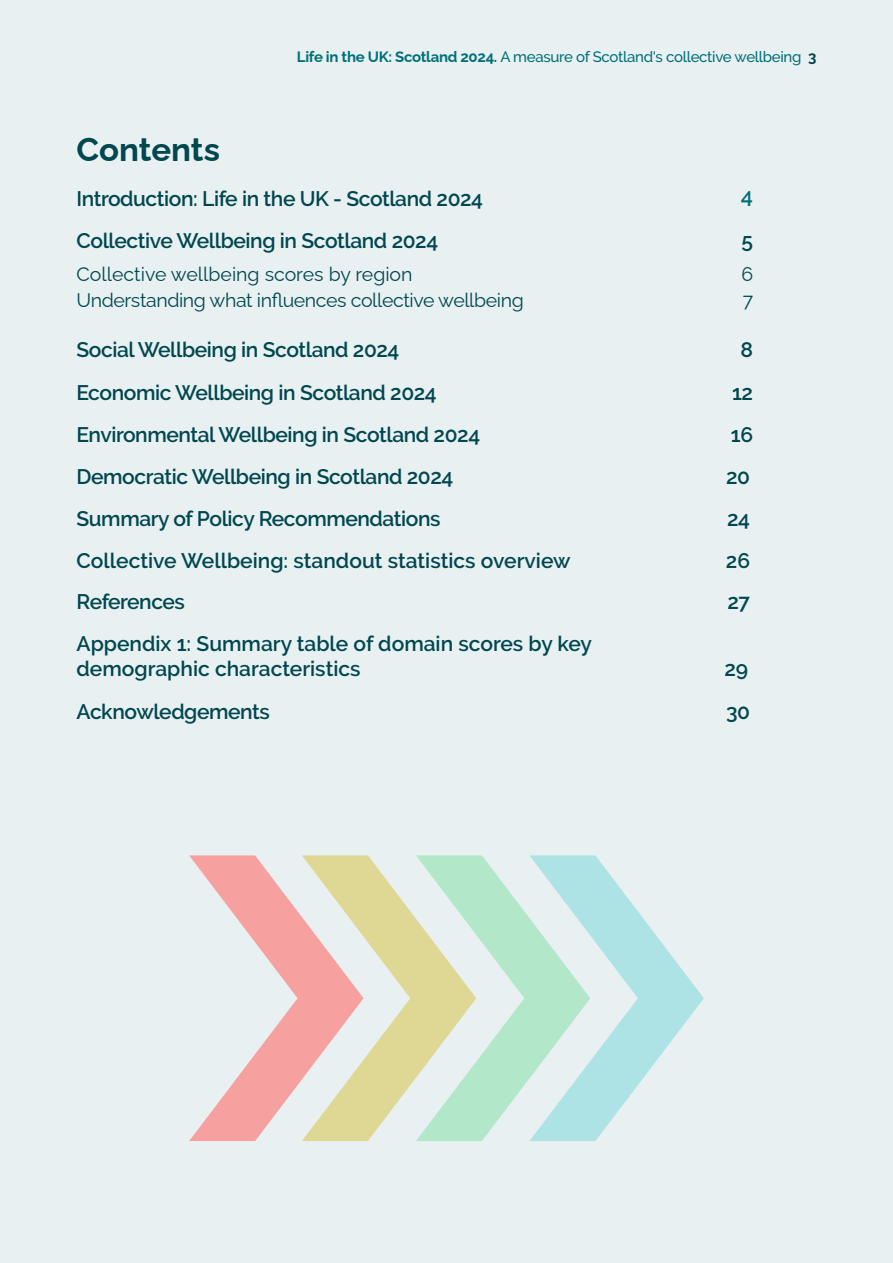
<style>
.page{position:relative;width:893px;height:1263px;background:#e9f0f1}
.page>*{position:absolute;margin:0;border:0;box-sizing:border-box;transform-origin:0 0}
.t1{font:700 33px "Raleway";color:#004750}
.Heading{font:600 21px "Raleway";letter-spacing:-.02em;color:#004750}
.Heading-2{font:600 21px/25.2px "Raleway";color:#004750}
.t2{font:600 21px "Raleway";color:#007078}
.t3{font:19.5px "Raleway";letter-spacing:-.02em;color:#004750}
.t4{font:19.5px "Raleway";color:#004750}
.t5{font:500 15px "Raleway";letter-spacing:-.02em;color:#007078}
.s1{font-weight:700}
.s2{font-weight:700;color:#004750}
</style>
<div class="page">
<svg style="left:364px;top:855px;width:52px;height:286px;fill:#dfd794"></svg>
<svg style="left:590px;top:855px;width:114px;height:286px"></svg>
<svg style="left:416px;top:855px;width:174px;height:286px"></svg>
<svg style="left:189px;top:855px;width:175px;height:286px"></svg>
<p class="t1" style="left:77px;top:123px;width:145px">Contents</p>
<p class="t5" style="left:297px;top:48px;width:521px"><span class="s1">Life in the UK: Scotland 2024.</span> A measure of Scotland's collective wellbeing <span class="s2">3</span></p>
<p class="Heading" style="left:77px;top:187px;width:408px">Introduction: Life in the UK - Scotland 2024</p>
<p class="t2" style="left:741px;top:187px;width:14px">4</p>
<p class="Heading" style="left:77px;top:229px;width:363px">Collective Wellbeing in Scotland 2024</p>
<p class="Heading" style="left:741px;top:229px;width:13px">5</p>
<p class="t4" style="left:77px;top:259px;width:338px">Collective wellbeing scores by region</p>
<p class="t3" style="left:741px;top:259px;width:13px">6</p>
<p class="t3" style="left:77px;top:285px;width:449px">Understanding what influences collective wellbeing</p>
<p class="t3" style="left:743px;top:285px;width:12px">7</p>
<p class="Heading" style="left:77px;top:338px;width:324px">Social Wellbeing in Scotland 2024</p>
<p class="Heading" style="left:740px;top:338px;width:14px">8</p>
<p class="Heading" style="left:77px;top:380px;width:362px">Economic Wellbeing in Scotland 2024</p>
<p class="Heading" style="left:732px;top:380px;width:22px">12</p>
<p class="Heading" style="left:77px;top:422px;width:405px">Environmental Wellbeing in Scotland 2024</p>
<p class="Heading" style="left:731px;top:422px;width:24px">16</p>
<p class="Heading" style="left:77px;top:465px;width:378px">Democratic Wellbeing in Scotland 2024</p>
<p class="Heading" style="left:726px;top:465px;width:26px">20</p>
<p class="Heading" style="left:77px;top:507px;width:366px">Summary of Policy Recommendations</p>
<p class="Heading" style="left:727px;top:507px;width:24px">24</p>
<p class="Heading-2" style="left:77px;top:548px;width:496px">Collective Wellbeing: standout statistics overview</p>
<p class="Heading" style="left:726px;top:549px;width:26px">26</p>
<p class="Heading" style="left:77px;top:589px;width:110px">References</p>
<p class="Heading" style="left:727px;top:589px;width:24px">27</p>
<p class="Heading-2" style="left:77px;top:631px;width:517px">Appendix 1: Summary table of domain scores by key demographic characteristics</p>
<p class="Heading" style="left:725px;top:657px;width:25px">29</p>
<p class="Heading" style="left:77px;top:699px;width:195px">Acknowledgements</p>
<p class="Heading" style="left:726px;top:699px;width:26px">30</p>
</div>
